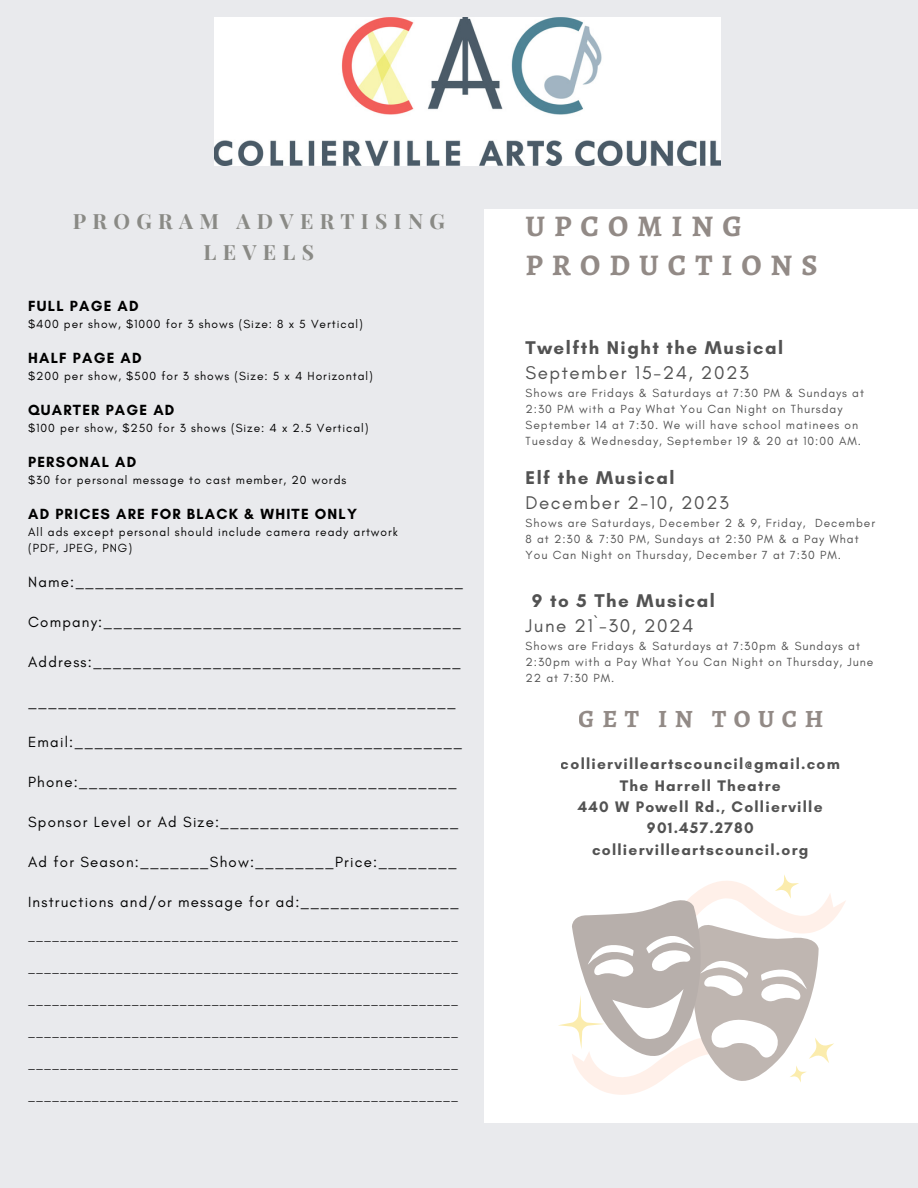
<style>
.page{position:relative;width:918px;height:1188px;background:#e9eaed}
.page>*{position:absolute;margin:0;border:0;box-sizing:border-box;transform-origin:0 0}
.t1{font:700 30px/39.3px "Alegreya SC";letter-spacing:.3em;color:#776d68}
.t2{font:700 24.9px "Alegreya SC";letter-spacing:.3em;color:#776d68}
.t3{font:700 21px/30.6px "Playfair Display";letter-spacing:.3em;color:#72726c;text-align:center}
.t4{font:18.75px "Glacial Indifference";letter-spacing:.08em;color:#272727}
.t5{font:700 18.75px "Glacial Indifference";letter-spacing:.08em;color:#272727}
.t6{font:700 15.6px/21.3px "Glacial Indifference";letter-spacing:.08em;color:#272727;text-align:center}
.t7{font:15px "Glacial Indifference";letter-spacing:.08em;color:#000}
.t8{font:700 15px "Glacial Indifference";letter-spacing:.08em;color:#000}
.t9{font:12px/16px "Glacial Indifference";letter-spacing:.08em;color:#000}
.t10{font:12px/16px "Glacial Indifference";letter-spacing:.08em;color:#272727}
</style>
<div class="page">
<div style="left:484px;top:209px;width:434px;height:914px;background:#fff"></div>
<img style="left:215px;top:18px;width:506px;height:147px">
<svg style="left:558px;top:875px;width:288px;height:220px"></svg>
<h3 class="t3" style="left:73px;top:205px;width:374px">PROGRAM ADVERTISING<br>LEVELS</h3>
<h1 class="t1" style="left:526px;top:206px;width:294px">UPCOMING<br>PRODUCTIONS</h1>
<p class="t8" style="left:28px;top:297px;width:112px">FULL PAGE AD</p>
<p class="t9" style="left:28px;top:316px;width:336px">$400 per show, $1000 for 3 shows (Size: 8 x 5 Vertical)</p>
<p class="t8" style="left:28px;top:349px;width:115px">HALF PAGE AD</p>
<p class="t9" style="left:28px;top:368px;width:346px">$200 per show, $500 for 3 shows (Size: 5 x 4 Horizontal)</p>
<p class="t8" style="left:28px;top:401px;width:148px">QUARTER PAGE AD</p>
<p class="t9" style="left:28px;top:420px;width:342px">$100 per show, $250 for 3 shows (Size: 4 x 2.5 Vertical)</p>
<p class="t8" style="left:28px;top:453px;width:110px">PERSONAL AD</p>
<p class="t9" style="left:28px;top:472px;width:320px">$30 for personal message to cast member, 20 words</p>
<p class="t8" style="left:28px;top:505px;width:331px">AD PRICES ARE FOR BLACK &amp; WHITE ONLY</p>
<p class="t9" style="left:28px;top:524px;width:371px">All ads except personal should include camera ready artwork (PDF, JPEG, PNG)</p>
<p class="t7" style="left:28px;top:573px;width:437px">Name:_______________________________________</p>
<p class="t7" style="left:28px;top:613px;width:435px">Company:____________________________________</p>
<p class="t7" style="left:28px;top:653px;width:434px">Address:_____________________________________</p>
<p class="t7" style="left:28px;top:693px;width:429px">___________________________________________</p>
<p class="t7" style="left:28px;top:733px;width:436px">Email:_______________________________________</p>
<p class="t7" style="left:28px;top:773px;width:430px">Phone:______________________________________</p>
<p class="t7" style="left:28px;top:813px;width:432px">Sponsor Level or Ad Size:________________________</p>
<p class="t7" style="left:28px;top:853px;width:430px">Ad for Season:_______Show:________Price:________</p>
<p class="t7" style="left:28px;top:893px;width:432px">Instructions and/or message for ad:________________</p>
<p class="t9" style="left:28px;top:928px;width:431px">______________________________________________________</p>
<p class="t9" style="left:28px;top:960px;width:431px">______________________________________________________</p>
<p class="t9" style="left:28px;top:992px;width:431px">______________________________________________________</p>
<p class="t9" style="left:28px;top:1024px;width:431px">______________________________________________________</p>
<p class="t9" style="left:28px;top:1056px;width:431px">______________________________________________________</p>
<p class="t9" style="left:28px;top:1088px;width:431px">______________________________________________________</p>
<h3 class="t5" style="left:526px;top:336px;width:259px">Twelfth Night the Musical</h3>
<h3 class="t4" style="left:526px;top:361px;width:225px">September 15-24, 2023</h3>
<p class="t10" style="left:526px;top:384px;width:340px">Shows are Fridays &amp; Saturdays at 7:30 PM &amp; Sundays at 2:30 PM with a Pay What You Can Night on Thursday September 14 at 7:30. We will have school matinees on Tuesday &amp; Wednesday, September 19 &amp; 20 at 10:00 AM.</p>
<h3 class="t5" style="left:526px;top:466px;width:150px">Elf the Musical</h3>
<h3 class="t4" style="left:526px;top:491px;width:205px">December 2-10, 2023</h3>
<p class="t10" style="left:526px;top:514px;width:351px">Shows are Saturdays, December 2 &amp; 9, Friday, December<br>8 at 2:30 &amp; 7:30 PM, Sundays at 2:30 PM &amp; a Pay What<br>You Can Night on Thursday, December 7 at 7:30 PM.</p>
<h3 class="t5" style="left:532px;top:589px;width:185px">9 to 5 The Musical</h3>
<h3 class="t4" style="left:526px;top:614px;width:169px">June 21`-30, 2024</h3>
<p class="t10" style="left:526px;top:637px;width:349px">Shows are Fridays &amp; Saturdays at 7:30pm &amp; Sundays at<br>2:30pm with a Pay What You Can Night on Thursday, June<br>22 at 7:30 PM.</p>
<h2 class="t2" style="left:579px;top:701px;width:246px">GET IN TOUCH</h2>
<h3 class="t6" style="left:561px;top:753px;width:281px">colliervilleartscouncil@gmail.com<br>The Harrell Theatre<br>440 W Powell Rd., Collierville<br>901.457.2780 colliervilleartscouncil.org</h3>
</div>
